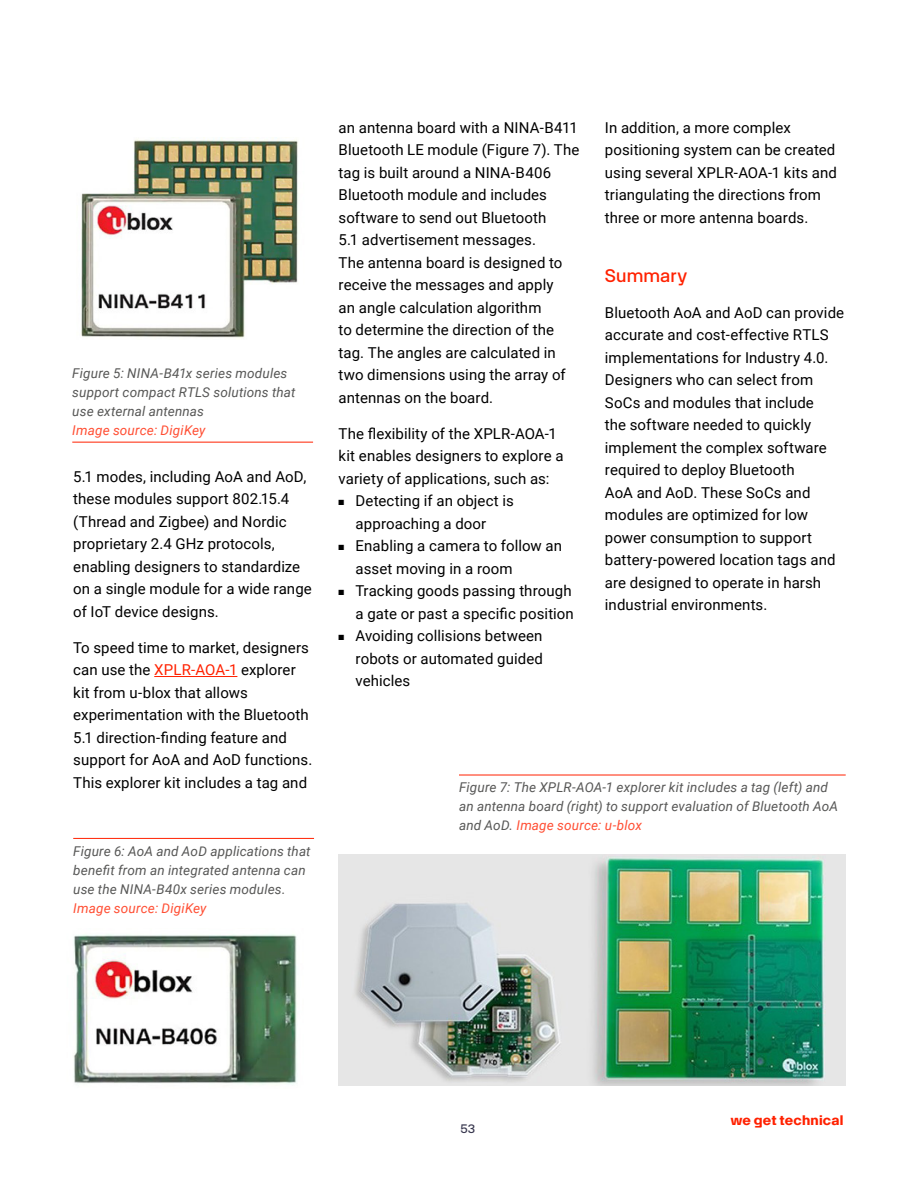
<style>
.page{position:relative;width:918px;height:1188px;background:#fff}
.page>*{position:absolute;margin:0;border:0;box-sizing:border-box;transform-origin:0 0}
.t1{font:18px "Digi Key Artex TT";letter-spacing:.005em;color:#ff2100}
.t2{font:15px/22.5px "Roboto";letter-spacing:.005em;color:#000}
.t3{font:italic 13.5px/18.9px "Roboto";letter-spacing:.01em;color:#575756}
.t4{font:italic 13.5px "Roboto";letter-spacing:.01em;color:#ff4e33}
.t5{font:700 13.5px "Digi Key Artex TT";letter-spacing:.015em;color:#ff2100}
.t6{font:12px "Digi Key Artex TT";color:#39384f}
.s1{color:#ff2100}
.s2{color:#ff4e33}
</style>
<div class="page">
<hr style="left:72px;top:442px;width:241px;height:1px;background:#ff2100">
<hr style="left:154px;top:676px;width:83px;height:1px;background:#ff2100">
<img style="left:81px;top:137px;width:217px;height:201px">
<img style="left:73px;top:934px;width:224px;height:151px">
<img style="left:339px;top:854px;width:507px;height:232px">
<hr style="left:73px;top:838px;width:241px;height:1px;background:#ff2100">
<hr style="left:459px;top:775px;width:387px;height:1px;background:#ff2100">
<p class="t3" style="left:72px;top:364px;width:225px">Figure 5: NINA-B41x series modules support compact RTLS solutions that use external antennas</p>
<p class="t4" style="left:72px;top:421px;width:135px">Image source: DigiKey</p>
<p class="t2" style="left:73px;top:465px;width:240px">5.1 modes, including AoA and AoD, these modules support 802.15.4 (Thread and Zigbee) and Nordic proprietary 2.4 GHz protocols, enabling designers to standardize on a single module for a wide range of IoT device designs.</p>
<p class="t2" style="left:73px;top:636px;width:241px">To speed time to market, designers can use the <span class="s1">XPLR-AOA-1</span> explorer kit from u-blox that allows experimentation with the Bluetooth 5.1 direction-finding feature and support for AoA and AoD functions.<br>This explorer kit includes a tag and</p>
<p class="t3" style="left:73px;top:841px;width:239px">Figure 6: AoA and AoD applications that benefit from an integrated antenna can use the NINA-B40x series modules.</p>
<p class="t4" style="left:73px;top:898px;width:135px">Image source: DigiKey</p>
<p class="t2" style="left:339px;top:116px;width:242px">an antenna board with a NINA-B411<br>Bluetooth LE module (Figure 7). The tag is built around a NINA-B406<br>Bluetooth module and includes software to send out Bluetooth<br>5.1 advertisement messages.<br>The antenna board is designed to receive the messages and apply<br>an angle calculation algorithm<br>to determine the direction of the tag. The angles are calculated in two dimensions using the array of antennas on the board.</p>
<p class="t2" style="left:339px;top:422px;width:226px">The flexibility of the XPLR-AOA-1 kit enables designers to explore a variety of applications, such as:</p>
<p class="t2" style="left:356px;top:489px;width:160px;text-indent:-17px">■ Detecting if an object is approaching a door</p>
<p class="t2" style="left:356px;top:534px;width:208px;text-indent:-17px">■ Enabling a camera to follow an asset moving in a room</p>
<p class="t2" style="left:339px;top:579px;width:237px;text-align:right">■ Tracking goods passing through a gate or past a specific position</p>
<p class="t2" style="left:356px;top:624px;width:189px;text-align:justify;text-indent:-17px">■ Avoiding collisions between robots or automated guided vehicles</p>
<p class="t2" style="left:605px;top:116px;width:234px">In addition, a more complex positioning system can be created using several XPLR-AOA-1 kits and triangulating the directions from three or more antenna boards.</p>
<p class="t1" style="left:605px;top:263px;width:84px">Summary</p>
<p class="t2" style="left:605px;top:301px;width:241px">Bluetooth AoA and AoD can provide accurate and cost-effective RTLS implementations for Industry 4.0.<br>Designers who can select from<br>SoCs and modules that include<br>the software needed to quickly implement the complex software required to deploy Bluetooth<br>AoA and AoD. These SoCs and modules are optimized for low power consumption to support battery-powered location tags and are designed to operate in harsh industrial environments.</p>
<p class="t3" style="left:459px;top:778px;width:381px">Figure 7: The XPLR-AOA-1 explorer kit includes a tag (left) and an antenna board (right) to support evaluation of Bluetooth AoA and AoD. <span class="s2">Image source: u-blox</span></p>
<p class="t6" style="left:460px;top:1120px;width:16px">53</p>
<p class="t5" style="left:730px;top:1110px;width:115px">we get technical</p>
</div>
